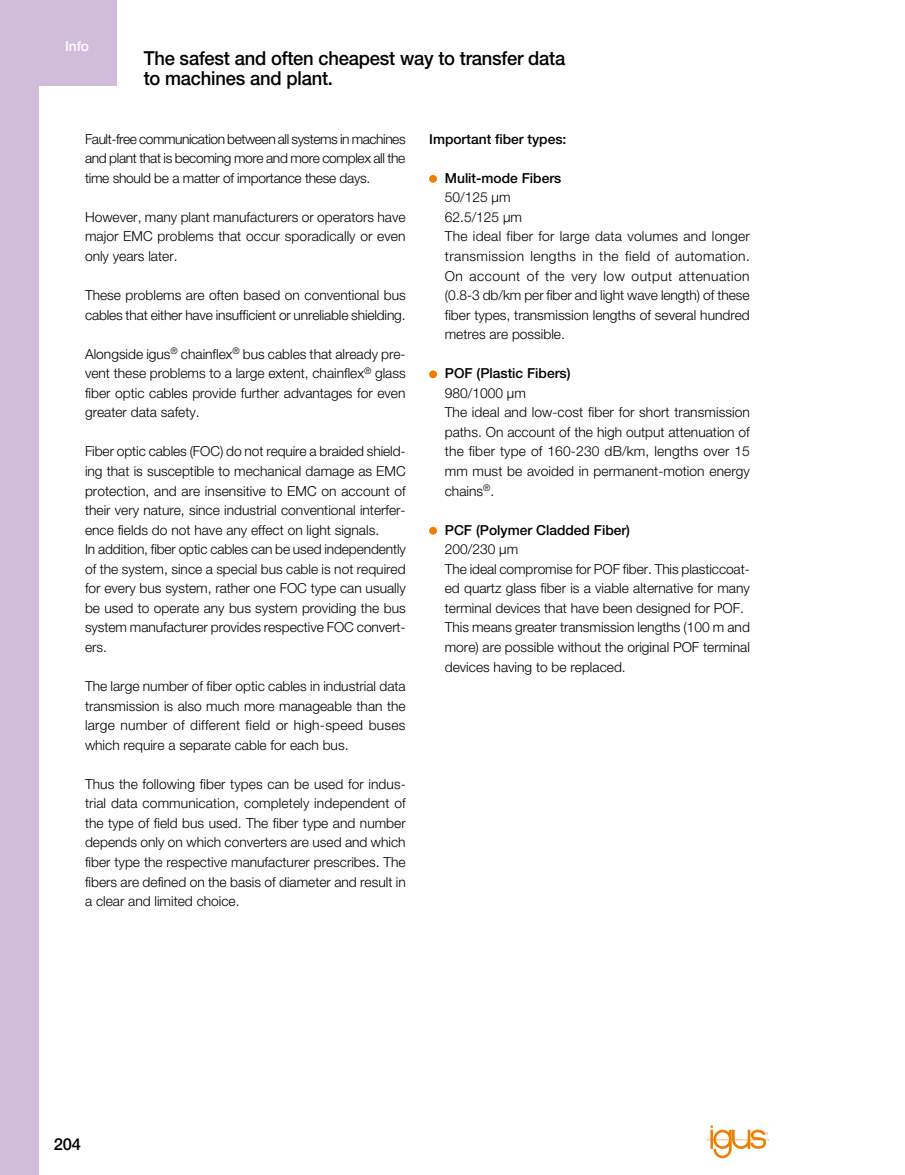
<style>
.page{position:relative;width:905px;height:1175px;background:#fff}
.page>*{position:absolute;margin:0;border:0;box-sizing:border-box;transform-origin:0 0}
.t1{font:500 19.35px/19.5px "Helvetica Neue LTW1 G";letter-spacing:-.01em;color:#000;scale:.95 1}
.t2{font:500 16.5px "Helvetica Neue LTW1 G";color:#000}
.t3{font:300 13.8px/19.5px "Helvetica Neue LTW1 G";color:#000;text-align:justify}
.t4{font:300 13.8px/19.5px "Helvetica Neue LTW1 G";letter-spacing:.02em;color:#000}
.t5{font:500 13.8px "Helvetica Neue LTW1 G";color:#000}
.t6{font:500 13.8px "Helvetica Neue LTW1 G";color:#fff}
</style>
<div class="page">
<div style="left:0;top:0;width:38px;height:1174px;background:#d1bcdc"></div>
<div style="left:0;top:0;width:116px;height:85px;background:#d1bcdc"></div>
<svg style="left:706px;top:1125px;width:64px;height:33px"></svg>
<div style="left:429px;top:175px;width:8px;height:8px;background:#ef7d00;border-radius:50%"></div>
<div style="left:429px;top:370px;width:8px;height:8px;background:#ef7d00;border-radius:50%"></div>
<div style="left:429px;top:527px;width:8px;height:7px;background:#ef7d00;border-radius:50%"></div>
<p class="t6" style="left:65px;top:38px;width:25px">Info</p>
<h1 class="t1" style="left:144px;top:49px;width:445px">The safest and often cheapest way to transfer data to machines and plant.</h1>
<p class="t3" style="left:85px;top:129px;width:322px">Fault-free communication between all systems in machines and plant that is becoming more and more complex all the time should be a matter of importance these days.</p>
<p class="t3" style="left:85px;top:207px;width:322px">However, many plant manufacturers or operators have major EMC problems that occur sporadically or even only years later.</p>
<p class="t3" style="left:85px;top:285px;width:322px">These problems are often based on conventional bus cables that either have insufficient or unreliable shielding.</p>
<p class="t3" style="left:85px;top:344px;width:322px">Alongside igus<sup>®</sup> chainflex<sup>®</sup> bus cables that already pre&shy;vent these problems to a large extent, chainflex<sup>®</sup> glass fiber optic cables provide further advantages for even greater data safety.</p>
<p class="t3" style="left:85px;top:442px;width:322px;text-align:left">Fiber optic cables (FOC) do not require a braided shield&shy;ing that is susceptible to mechanical damage as EMC protection, and are insensitive to EMC on account of their very nature, since industrial conventional interfer&shy;ence fields do not have any effect on light signals.<br>In addition, fiber optic cables can be used independently of the system, since a special bus cable is not required for every bus system, rather one FOC type can usually be used to operate any bus system providing the bus system manufacturer provides respective FOC convert&shy;ers.</p>
<p class="t3" style="left:85px;top:676px;width:322px">The large number of fiber optic cables in industrial data transmission is also much more manageable than the large number of different field or high-speed buses which require a separate cable for each bus.</p>
<p class="t3" style="left:85px;top:774px;width:322px">Thus the following fiber types can be used for indus&shy;trial data communication, completely independent of the type of field bus used. The fiber type and number depends only on which converters are used and which fiber type the respective manufacturer prescribes. The fibers are defined on the basis of diameter and result in a clear and limited choice.</p>
<p class="t5" style="left:429px;top:130px;width:139px">Important fiber types:</p>
<p class="t5" style="left:445px;top:169px;width:118px">Mulit-mode Fibers</p>
<p class="t4" style="left:445px;top:188px;width:306px">50/125 µm<br>62.5/125 µm<br>The ideal fiber for large data volumes and longer transmission lengths in the field of automation.<br>On account of the very low output attenuation (0.8-3 db/km per fiber and light wave length) of these fiber types, transmission lengths of several hundred metres are possible.</p>
<p class="t5" style="left:445px;top:365px;width:127px">POF (Plastic Fibers)</p>
<p class="t3" style="left:445px;top:383px;width:306px;text-align:left">980/1000 µm<br>The ideal and low-cost fiber for short transmission paths. On account of the high output attenuation of the fiber type of 160-230 dB/km, lengths over 15 mm must be avoided in permanent-motion energy chains<sup>®</sup>.</p>
<p class="t5" style="left:445px;top:521px;width:187px">PCF (Polymer Cladded Fiber)</p>
<p class="t3" style="left:445px;top:539px;width:306px;text-align:left">200/230 µm<br>The ideal compromise for POF fiber. This plasticcoat&shy;ed quartz glass fiber is a viable alternative for many terminal devices that have been designed for POF.<br>This means greater transmission lengths (100 m and more) are possible without the original POF terminal devices having to be replaced.</p>
<p class="t2" style="left:54px;top:1133px;width:29px">204</p>
</div>
